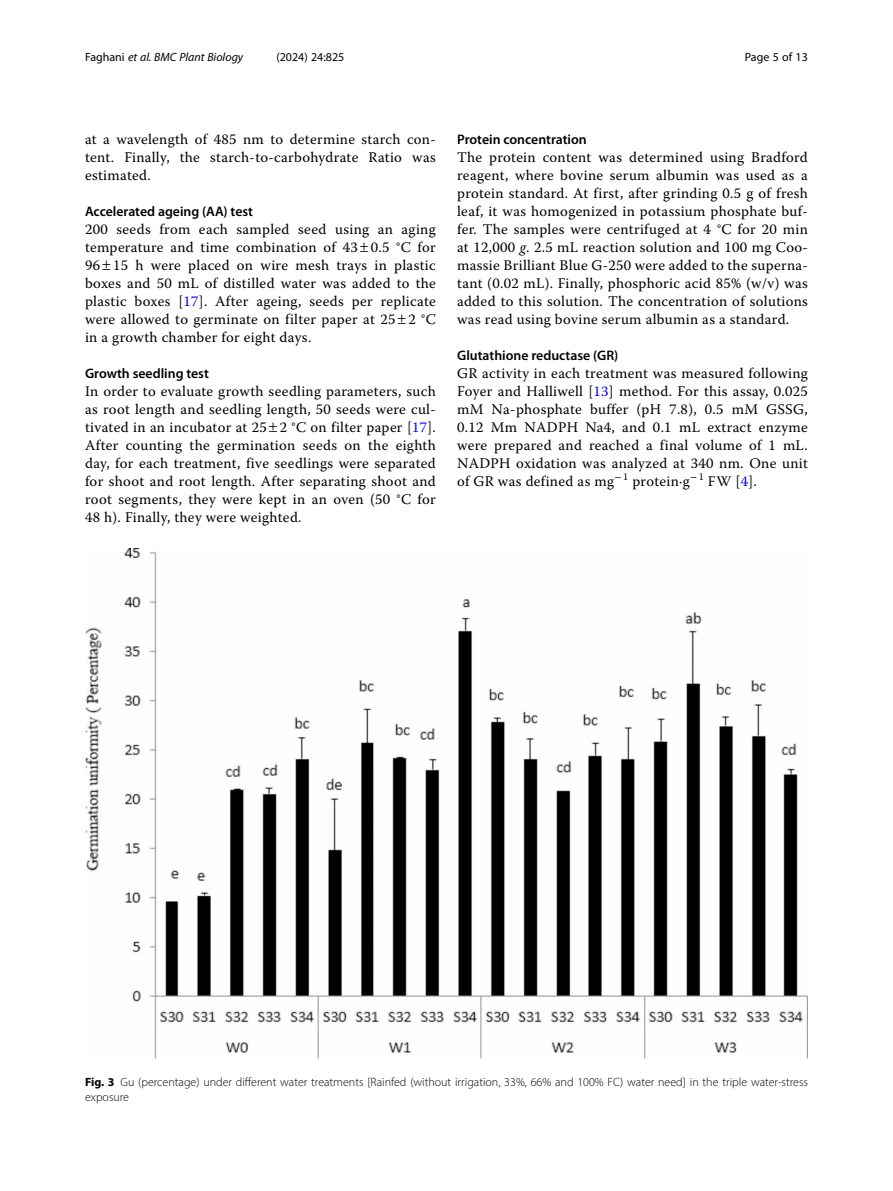
<style>
.page{position:relative;width:893px;height:1191px;background:#fff}
.page>*{position:absolute;margin:0;border:0;box-sizing:border-box;transform-origin:0 0}
.Body_Text{font:14.7px/18px "Warnock Pro";letter-spacing:.02em;color:#000;text-align:justify}
.Head_2{font:600 13.8px "Myriad Pro";color:#000}
.Figure_Caption{font:300 12px/15px "Myriad Pro";color:#000}
.t1{font:italic 12px "Myriad Pro";color:#000}
.t2{font:12px "Myriad Pro";color:#000}
.s1{font-style:normal}
.s2{color:#00f}
.s3{font-style:italic}
.s4{font-weight:700}
</style>
<div class="page">
<img style="left:85px;top:548px;width:723px;height:511px">
<p class="t1" style="left:85px;top:50px;width:160px"><span class="s1">Faghani</span> et al. BMC Plant Biology</p>
<p class="t2" style="left:276px;top:50px;width:70px">(2024) 24:825</p>
<p class="t2" style="left:745px;top:50px;width:65px">Page 5 of 13</p>
<p class="Body_Text" style="left:85px;top:130px;width:352px">at a wavelength of 485 nm to determine starch con&shy;tent. Finally, the starch-to-carbohydrate Ratio was estimated.</p>
<p class="Head_2" style="left:85px;top:203px;width:170px">Accelerated ageing (AA) test</p>
<p class="Body_Text" style="left:85px;top:220px;width:352px">200 seeds from each sampled seed using an aging temperature and time combination of 43 0.5 °C for 96 15 h were placed on wire mesh trays in plastic boxes and 50 mL of distilled water was added to the plastic boxes [<span class="s2">17</span>]. After ageing, seeds per replicate were allowed to germinate on filter paper at 25 2 °C in a growth chamber for eight days.</p>
<p class="Head_2" style="left:85px;top:365px;width:125px">Growth seedling test</p>
<p class="Body_Text" style="left:85px;top:382px;width:352px">In order to evaluate growth seedling parameters, such as root length and seedling length, 50 seeds were cul&shy;tivated in an incubator at 25 2 °C on filter paper [<span class="s2">17</span>].<br>After counting the germination seeds on the eighth day, for each treatment, five seedlings were separated for shoot and root length. After separating shoot and root segments, they were kept in an oven (50 °C for 48 h). Finally, they were weighted.</p>
<p class="Head_2" style="left:457px;top:131px;width:131px">Protein concentration</p>
<p class="Body_Text" style="left:457px;top:148px;width:352px">The protein content was determined using Bradford reagent, where bovine serum albumin was used as a protein standard. At first, after grinding 0.5 g of fresh leaf, it was homogenized in potassium phosphate buf&shy;fer. The samples were centrifuged at 4 °C for 20 min at 12,000 <span class="s3">g</span>. 2.5 mL reaction solution and 100 mg Coo&shy;massie Brilliant Blue G-250 were added to the superna&shy;tant (0.02 mL). Finally, phosphoric acid 85% (w/v) was added to this solution. The concentration of solutions was read using bovine serum albumin as a standard.</p>
<p class="Head_2" style="left:457px;top:347px;width:163px">Glutathione reductase (GR)</p>
<p class="Body_Text" style="left:457px;top:364px;width:352px">GR activity in each treatment was measured following Foyer and Halliwell [<span class="s2">13</span>] method. For this assay, 0.025 mM Na-phosphate buffer (pH 7.8), 0.5 mM GSSG, 0.12 Mm NADPH Na4, and 0.1 mL extract enzyme were prepared and reached a final volume of 1 mL.<br>NADPH oxidation was analyzed at 340 nm. One unit of GR was defined as mg<sup>−</sup><sup>1</sup> protein·g<sup>−</sup><sup>1</sup> FW [<span class="s2">4</span>].</p>
<p class="Figure_Caption" style="left:85px;top:1074px;width:724px"><span class="s4">Fig. 3</span> Gu (percentage) under different water treatments [Rainfed (without irrigation, 33%, 66% and 100% FC) water need] in the triple water-stress exposure</p>
</div>
